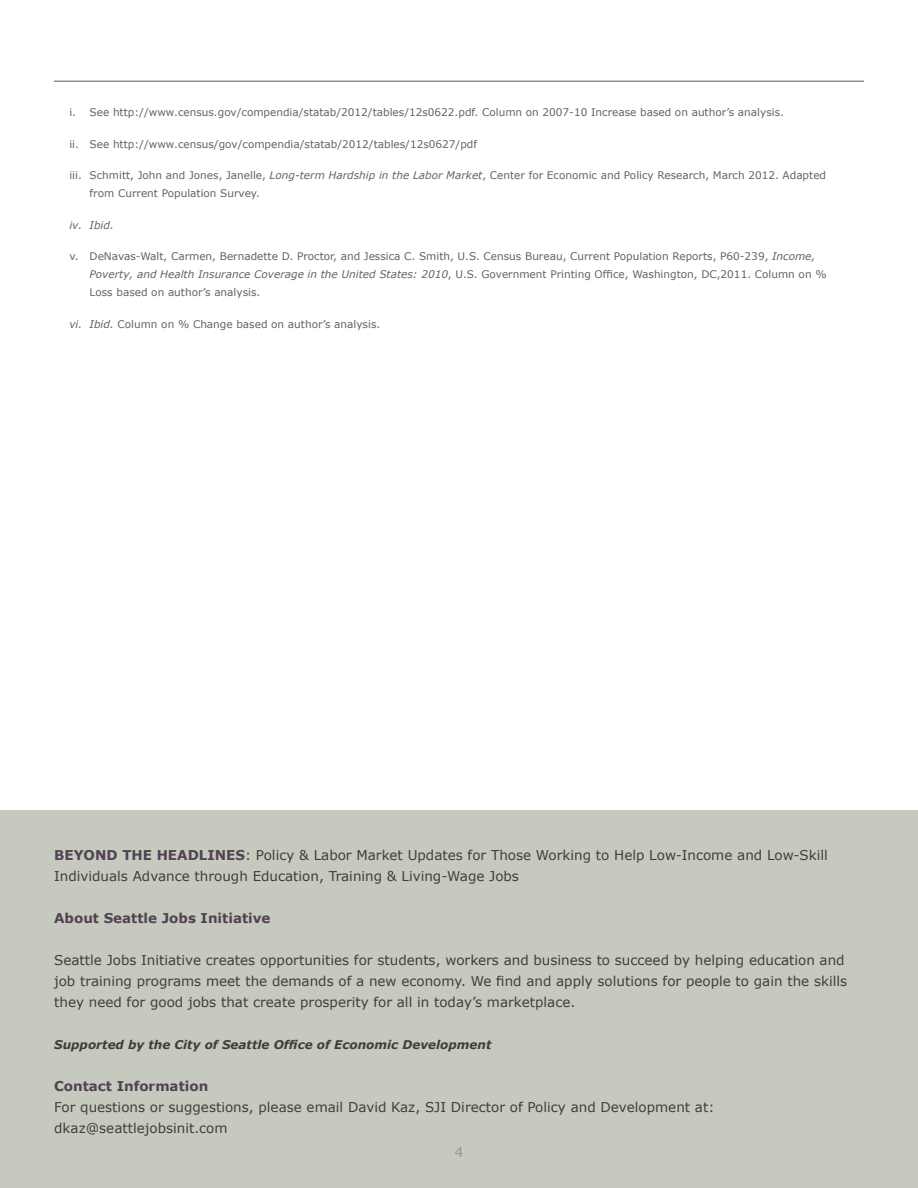
<style>
.page{position:relative;width:918px;height:1188px;background:#fff}
.page>*{position:absolute;margin:0;border:0;box-sizing:border-box;transform-origin:0 0}
.t1{font:13.5px/21px "Verdana";color:#3e3e3f}
.t2{font:700 13.5px "Verdana";color:#524253}
.t3{font:13.5px "Verdana";color:#939598}
.t4{font:italic 700 12px "Verdana";color:#3e3e3f}
.t5{font:10.5px/18px "Verdana";color:#636366}
.t6{font:italic 10.5px "Verdana";color:#636366}
.s1{font-style:italic}
.s2{font-weight:700;color:#524253}
</style>
<div class="page">
<div style="left:0;top:810px;width:918px;height:378px;background:#c6cabe"></div>
<hr style="left:54px;top:81px;width:810px;height:1px;background:#5e505e">
<p class="t5" style="left:69px;top:103px;width:716px">i. See http://www.census.gov/compendia/statab/2012/tables/12s0622.pdf. Column on 2007-10 Increase based on author’s analysis.</p>
<p class="t5" style="left:69px;top:135px;width:409px">ii. See http://www.census/gov/compendia/statab/2012/tables/12s0627/pdf</p>
<p class="t5" style="left:90px;top:166px;width:738px;text-indent:-20px">iii. Schmitt, John and Jones, Janelle, <span class="s1">Long-term Hardship in the Labor Market</span>, Center for Economic and Policy Research, March 2012. Adapted from Current Population Survey.</p>
<p class="t6" style="left:69px;top:218px;width:46px">iv. Ibid.</p>
<p class="t5" style="left:90px;top:247px;width:739px;text-indent:-20px">v. DeNavas-Walt, Carmen, Bernadette D. Proctor, and Jessica C. Smith, U.S. Census Bureau, Current Population Reports, P60-239, <span class="s1">Income,<br>Poverty, and Health Insurance Coverage in the United States: 2010</span>, U.S. Government Printing Office, Washington, DC,2011. Column on %<br>Loss based on author’s analysis.</p>
<p class="t5" style="left:69px;top:315px;width:312px"><span class="s1">vi. Ibid.</span> Column on % Change based on author’s analysis.</p>
<p class="t1" style="left:54px;top:845px;width:775px"><span class="s2">BEYOND THE HEADLINES</span>: Policy &amp; Labor Market Updates for Those Working to Help Low-Income and Low-Skill<br>Individuals Advance through Education, Training &amp; Living-Wage Jobs</p>
<p class="t2" style="left:54px;top:909px;width:218px">About Seattle Jobs Initiative</p>
<p class="t1" style="left:54px;top:950px;width:795px">Seattle Jobs Initiative creates opportunities for students, workers and business to succeed by helping education and job training programs meet the demands of a new economy. We find and apply solutions for people to gain the skills they need for good jobs that create prosperity for all in today’s marketplace.</p>
<p class="t4" style="left:54px;top:1037px;width:439px">Supported by the City of Seattle Office of Economic Development</p>
<p class="t2" style="left:54px;top:1077px;width:156px">Contact Information</p>
<p class="t1" style="left:54px;top:1097px;width:662px">For questions or suggestions, please email David Kaz, SJI Director of Policy and Development at:</p>
<p class="t1" style="left:54px;top:1118px;width:175px">dkaz@seattlejobsinit.com</p>
<p class="t3" style="left:455px;top:1142px;width:10px">4</p>
</div>
